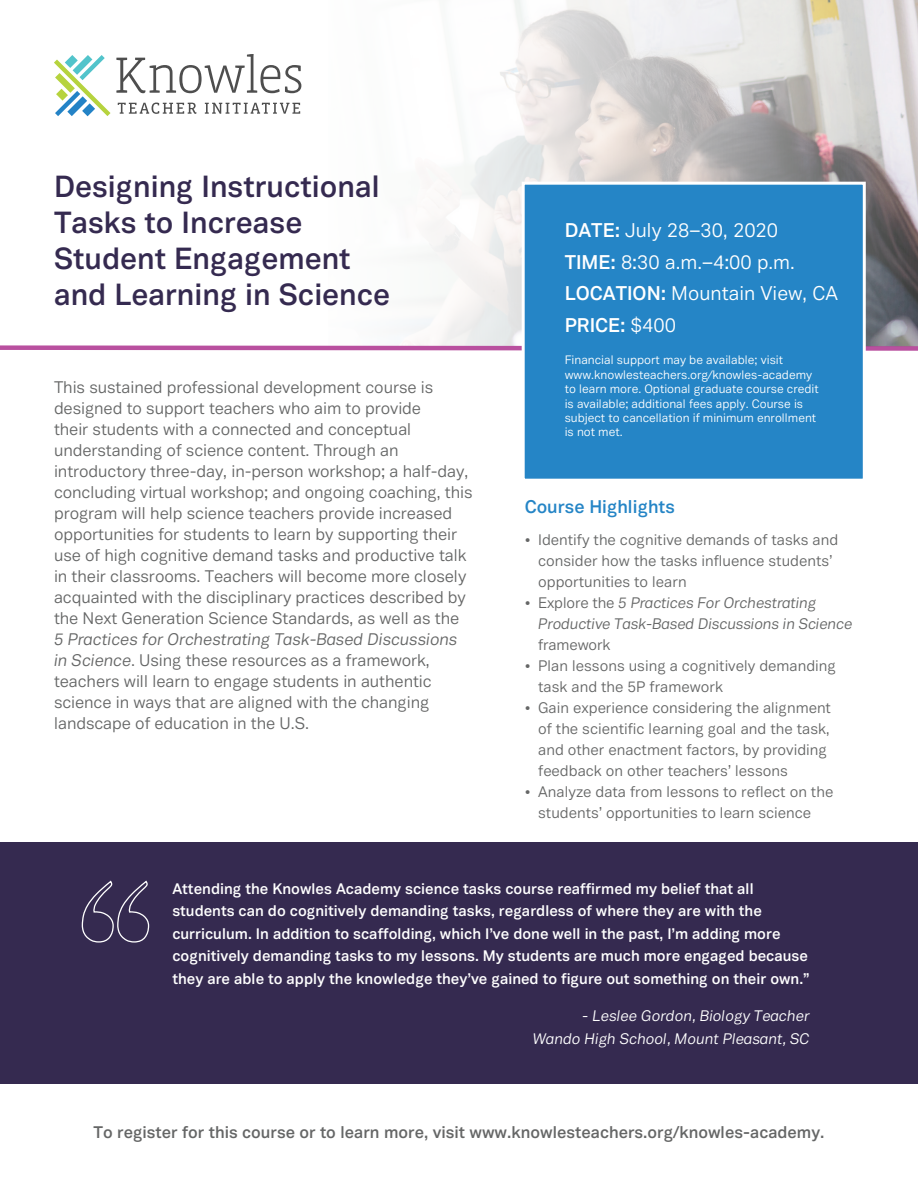
<style>
.page{position:relative;width:918px;height:1188px;background:#fff}
.page>*{position:absolute;margin:0;border:0;box-sizing:border-box;transform-origin:0 0}
.t1{font:600 30px/36px "Vaud";color:#352a50}
.t2{font:19.5px/31.5px "Vaud";color:#fff}
.t3{font:600 18px "Vaud";color:#2585c6}
.t4{font:16.5px/21px "Vaud";letter-spacing:-.005em;color:#656666}
.t5{font:600 16.5px "Vaud";color:#656666}
.t6{font:15px/21px "Vaud";color:#656666}
.t7{font:600 15px/22.5px "Vaud";color:#fff}
.t8{font:italic 15px/21px "Vaud";letter-spacing:-.01em;color:#656666}
.t9{font:italic 15px/22.5px "Vaud";color:#fff;text-align:right}
.t10{font:12px/14.4px "Vaud";color:#fff}
.s1{font-style:italic}
.s2{font-weight:600}
.s3{font-style:normal}
</style>
<div class="page">
<svg style="left:300px;top:0;width:618px;height:343px"></svg>
<svg style="left:0;top:343px;width:918px;height:8px"></svg>
<svg style="left:118px;top:103px;width:79px;height:11px"></svg>
<svg style="left:205px;top:103px;width:95px;height:11px"></svg>
<svg style="left:116px;top:54px;width:185px;height:39px"></svg>
<svg style="left:80px;top:55px;width:25px;height:25px"></svg>
<svg style="left:73px;top:55px;width:19px;height:20px"></svg>
<svg style="left:65px;top:55px;width:13px;height:13px"></svg>
<svg style="left:54px;top:60px;width:56px;height:56px"></svg>
<svg style="left:55px;top:73px;width:20px;height:20px"></svg>
<div style="left:522px;top:182px;width:344px;height:300px;background:#2585c6;border:3px solid #fff"></div>
<div style="left:0;top:842px;width:918px;height:242px;background:#352a50"></div>
<svg style="left:81px;top:881px;width:68px;height:62px"></svg>
<h1 class="t1" style="left:54px;top:168px;width:338px">Designing Instructional<br>Tasks to Increase<br>Student Engagement and Learning in Science</h1>
<p class="t4" style="left:54px;top:377px;width:420px">This sustained professional development course is designed to support teachers who aim to provide<br>their students with a connected and conceptual understanding of science content. Through an introductory three-day, in-person workshop; a half-day, concluding virtual workshop; and ongoing coaching, this program will help science teachers provide increased opportunities for students to learn by supporting their use of high cognitive demand tasks and productive talk in their classrooms. Teachers will become more closely acquainted with the disciplinary practices described by the Next Generation Science Standards, as well as the</p>
<p class="t4" style="left:54px;top:629px;width:405px"><span class="s1">5 Practices for Orchestrating Task-Based Discussions in Science</span>. Using these resources as a framework, teachers will learn to engage students in authentic science in ways that are aligned with the changing landscape of education in the U.S.</p>
<p class="t2" style="left:565px;top:215px;width:275px"><span class="s2">DATE:</span> July 28–30, 2020<br><span class="s2">TIME:</span> 8:30 a.m.–4:00 p.m.<br><span class="s2">LOCATION:</span> Mountain View, CA<br><span class="s2">PRICE:</span> $400</p>
<p class="t10" style="left:565px;top:353px;width:256px">Financial support may be available; visit www.knowlesteachers.org/knowles-academy to learn more. Optional graduate course credit is available; additional fees apply. Course is subject to cancellation if minimum enrollment is not met.</p>
<p class="t3" style="left:525px;top:496px;width:152px">Course Highlights</p>
<p class="t6" style="left:538px;top:529px;width:302px;text-indent:-14px">• Identify the cognitive demands of tasks and consider how the tasks influence students’ opportunities to learn</p>
<p class="t8" style="left:538px;top:592px;width:316px;text-indent:-14px"><span class="s3">• Explore the</span> 5 Practices For Orchestrating<br>Productive Task-Based Discussions in Science</p>
<p class="t6" style="left:538px;top:634px;width:74px">framework</p>
<p class="t6" style="left:538px;top:655px;width:299px;text-indent:-14px">• Plan lessons using a cognitively demanding task and the 5P framework</p>
<p class="t6" style="left:538px;top:697px;width:294px;text-indent:-14px">• Gain experience considering the alignment of the scientific learning goal and the task, and other enactment factors, by providing feedback on other teachers’ lessons</p>
<p class="t6" style="left:525px;top:781px;width:310px;text-align:center">• Analyze data from lessons to reflect on the students’ opportunities to learn science</p>
<p class="t7" style="left:172px;top:877px;width:639px">Attending the Knowles Academy science tasks course reaffirmed my belief that all students can do cognitively demanding tasks, regardless of where they are with the curriculum. In addition to scaffolding, which I’ve done well in the past, I’m adding more cognitively demanding tasks to my lessons. My students are much more engaged because they are able to apply the knowledge they’ve gained to figure out something on their own.”</p>
<p class="t9" style="left:533px;top:1005px;width:278px">- Leslee Gordon, Biology Teacher<br>Wando High School, Mount Pleasant, SC</p>
<p class="t5" style="left:94px;top:1122px;width:732px">To register for this course or to learn more, visit www.knowlesteachers.org/knowles-academy.</p>
</div>
